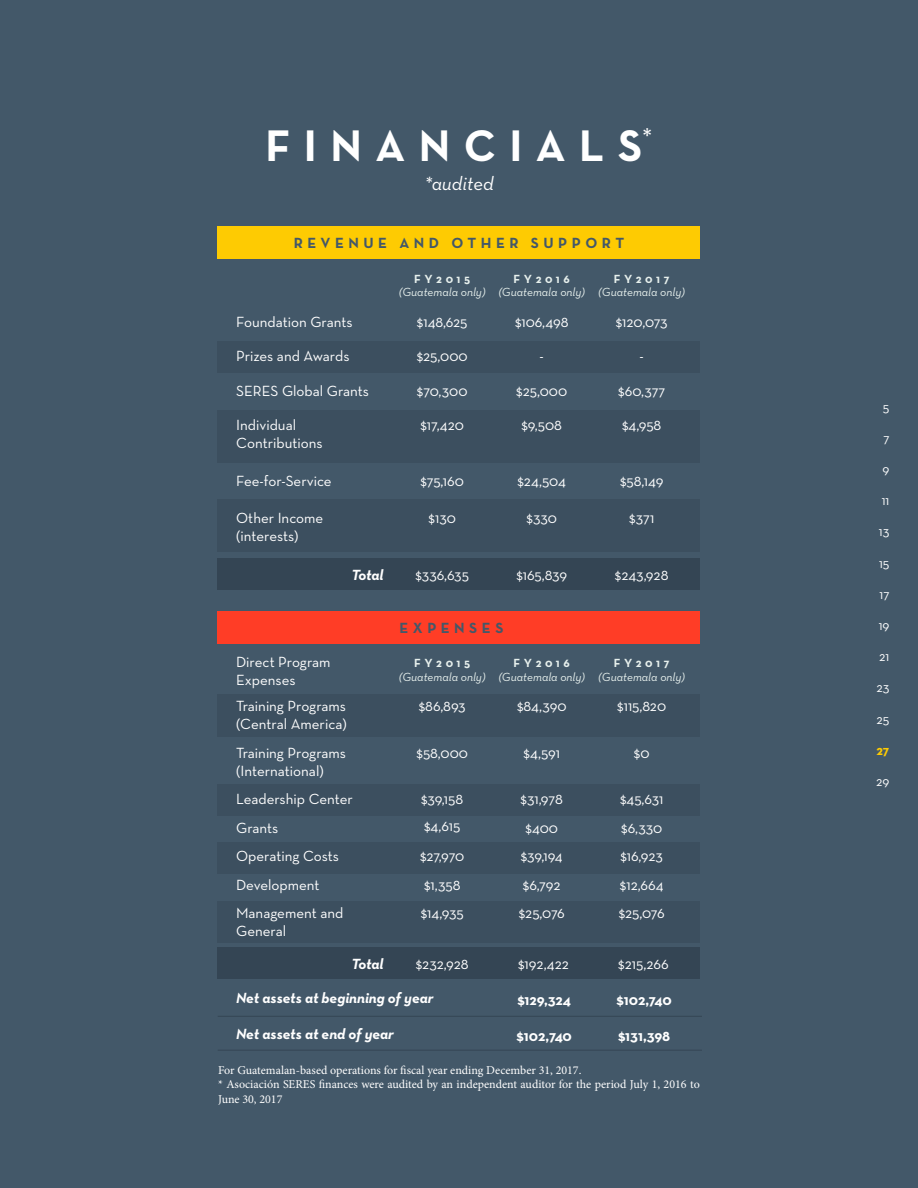
<style>
.page{position:relative;width:918px;height:1188px;background:#435869}
.page>*{position:absolute;margin:0;border:0;box-sizing:border-box;transform-origin:0 0}
.t1{font:700 45px "Neutra Text";letter-spacing:.3em;color:#fff}
.t2{font:italic 19.5px "Neutra Text";color:#fff}
.t3{font:15px/28.5px "Neutra Text";color:#fff}
.t4{font:italic 700 15px "Neutra Text";color:#fff}
.t5{font:700 15px "Neutra Text";letter-spacing:-.005em;color:#fff}
.t6{font:700 15px "Neutra Text";letter-spacing:.3em;color:#435869}
.t7{font:13.5px "Neutra Text";color:#fff}
.t8{font:700 13.5px "Neutra Text";color:#fecb02}
.t9{font:12px/14.4px "Minion Pro";color:#fff}
.t10{font:italic 12px "Neutra Text";color:#e7f0ed}
.t11{font:700 12px "Neutra Text";letter-spacing:.3em;color:#e7f0ed}
</style>
<div class="page">
<div style="left:218px;top:226px;width:482px;height:33px;background:#fecb02"></div>
<div style="left:218px;top:611px;width:482px;height:33px;background:#ff3d26"></div>
<div style="left:218px;top:342px;width:482px;height:31px;background:#3c4f5f"></div>
<div style="left:218px;top:694px;width:482px;height:43px;background:#3c4f5f"></div>
<div style="left:218px;top:558px;width:482px;height:31px;background:#344554"></div>
<div style="left:218px;top:947px;width:482px;height:31px;background:#344554"></div>
<div style="left:218px;top:410px;width:482px;height:53px;background:#3c4f5f"></div>
<div style="left:218px;top:784px;width:482px;height:31px;background:#3c4f5f"></div>
<div style="left:218px;top:842px;width:482px;height:32px;background:#3c4f5f"></div>
<div style="left:218px;top:901px;width:482px;height:41px;background:#3c4f5f"></div>
<div style="left:218px;top:499px;width:482px;height:53px;background:#3c4f5f"></div>
<hr style="left:218px;top:1016px;width:484px;height:1px;background:#212a31">
<hr style="left:218px;top:1050px;width:484px;height:1px;background:#212a31">
<h1 class="t1" style="left:265px;top:118px;width:389px">FINANC IALS<sup>*</sup></h1>
<h2 class="t2" style="left:424px;top:171px;width:71px">*audited</h2>
<p class="t6" style="left:294px;top:233px;width:82px">RE VENUE</p>
<p class="t6" style="left:400px;top:233px;width:226px">AND OTHE R SU PPORT</p>
<p class="t3" style="left:236px;top:307px;width:118px">Foundation Grants</p>
<p class="t3" style="left:236px;top:341px;width:115px">Prizes and Awards</p>
<p class="t3" style="left:236px;top:376px;width:134px">SERES Global Grants</p>
<p class="t3" style="left:236px;top:416px;width:88px;line-height:18px">Individual<br>Contributions</p>
<p class="t3" style="left:236px;top:466px;width:97px">Fee-for-Service</p>
<p class="t3" style="left:236px;top:509px;width:89px;line-height:18px">Other Income (interests)</p>
<p class="t4" style="left:351px;top:566px;width:34px">Total</p>
<p class="t11" style="left:414px;top:271px;width:58px">F Y2015</p>
<p class="t10" style="left:399px;top:285px;width:88px">(Guatemala only)</p>
<p class="t3" style="left:417px;top:307px;width:52px">$148,625</p>
<p class="t3" style="left:417px;top:341px;width:52px">$25,000</p>
<p class="t3" style="left:417px;top:376px;width:52px">$70,300</p>
<p class="t3" style="left:421px;top:410px;width:45px">$17,420</p>
<p class="t11" style="left:514px;top:271px;width:58px">F Y2016</p>
<p class="t10" style="left:499px;top:285px;width:88px">(Guatemala only)</p>
<p class="t3" style="left:515px;top:307px;width:55px">$106,498</p>
<p class="t3" style="left:540px;top:341px;width:6px">-</p>
<p class="t3" style="left:516px;top:376px;width:52px">$25,000</p>
<p class="t3" style="left:522px;top:410px;width:42px">$9,508</p>
<p class="t11" style="left:614px;top:271px;width:57px">F Y2017</p>
<p class="t10" style="left:599px;top:285px;width:88px">(Guatemala only)</p>
<p class="t3" style="left:616px;top:307px;width:53px">$120,073</p>
<p class="t3" style="left:640px;top:341px;width:6px">-</p>
<p class="t3" style="left:618px;top:376px;width:49px">$60,377</p>
<p class="t3" style="left:622px;top:410px;width:41px">$4,958</p>
<p class="t3" style="left:421px;top:466px;width:45px">$75,160</p>
<p class="t3" style="left:429px;top:503px;width:29px">$130</p>
<p class="t3" style="left:518px;top:466px;width:50px">$24,504</p>
<p class="t3" style="left:527px;top:503px;width:32px">$330</p>
<p class="t3" style="left:620px;top:466px;width:45px">$58,149</p>
<p class="t3" style="left:629px;top:503px;width:27px">$371</p>
<p class="t3" style="left:416px;top:560px;width:55px">$336,635</p>
<p class="t3" style="left:516px;top:560px;width:52px">$165,839</p>
<p class="t3" style="left:615px;top:560px;width:55px">$243,928</p>
<p class="t3" style="left:236px;top:653px;width:96px;line-height:18px">Direct Program<br>Expenses</p>
<p class="t3" style="left:236px;top:697px;width:112px;line-height:18px">Training Programs (Central America)</p>
<p class="t3" style="left:236px;top:743px;width:111px;line-height:18px">Training Programs (International)</p>
<p class="t3" style="left:236px;top:785px;width:118px">Leadership Center<br>Grants<br>Operating Costs<br>Development<br>Management and</p>
<p class="t3" style="left:236px;top:917px;width:51px">General</p>
<p class="t6" style="left:400px;top:618px;width:105px">EXP EN SES</p>
<p class="t11" style="left:414px;top:656px;width:58px">F Y2015</p>
<p class="t10" style="left:399px;top:670px;width:88px">(Guatemala only)</p>
<p class="t11" style="left:514px;top:656px;width:58px">F Y2016</p>
<p class="t10" style="left:499px;top:670px;width:88px">(Guatemala only)</p>
<p class="t11" style="left:614px;top:656px;width:57px">F Y2017</p>
<p class="t10" style="left:599px;top:670px;width:88px">(Guatemala only)</p>
<p class="t3" style="left:419px;top:692px;width:48px">$86,893</p>
<p class="t3" style="left:416px;top:738px;width:53px">$58,000</p>
<p class="t3" style="left:421px;top:785px;width:44px;line-height:27px">$39,158 $4,615</p>
<p class="t3" style="left:420px;top:842px;width:46px">$27,970 $1,358 $14,935</p>
<p class="t3" style="left:517px;top:692px;width:51px">$84,390</p>
<p class="t3" style="left:523px;top:738px;width:38px">$4,591</p>
<p class="t3" style="left:519px;top:785px;width:47px;text-align:center">$31,978 $400 $39,194 $6,792 $25,076</p>
<p class="t3" style="left:617px;top:692px;width:50px">$115,820</p>
<p class="t3" style="left:634px;top:738px;width:17px">$0</p>
<p class="t3" style="left:619px;top:785px;width:47px">$45,631 $6,330 $16,923 $12,664 $25,076</p>
<p class="t4" style="left:351px;top:955px;width:34px">Total</p>
<p class="t3" style="left:416px;top:950px;width:54px">$232,928</p>
<p class="t3" style="left:518px;top:950px;width:52px">$192,422</p>
<p class="t3" style="left:618px;top:950px;width:52px">$215,266</p>
<p class="t5" style="left:517px;top:990px;width:55px">$129,324</p>
<p class="t5" style="left:617px;top:990px;width:57px">$102,740</p>
<p class="t5" style="left:517px;top:1027px;width:57px">$102,740</p>
<p class="t5" style="left:618px;top:1027px;width:54px">$131,398</p>
<p class="t4" style="left:236px;top:988px;width:199px">Net assets at beginning of year</p>
<p class="t4" style="left:236px;top:1024px;width:159px">Net assets at end of year</p>
<p class="t9" style="left:218px;top:1063px;width:483px">For Guatemalan-based operations for fiscal year ending December 31, 2017.<br>* Asociación SERES finances were audited by an independent auditor for the period July 1, 2016 to<br>June 30, 2017</p>
<p class="t7" style="left:883px;top:399px;width:8px">5</p>
<p class="t7" style="left:883px;top:430px;width:8px">7</p>
<p class="t7" style="left:883px;top:461px;width:8px">9</p>
<p class="t7" style="left:882px;top:492px;width:9px">11</p>
<p class="t7" style="left:879px;top:524px;width:12px">13</p>
<p class="t7" style="left:879px;top:555px;width:12px">15</p>
<p class="t7" style="left:880px;top:586px;width:11px">17</p>
<p class="t7" style="left:879px;top:617px;width:12px">19</p>
<p class="t7" style="left:879px;top:648px;width:12px">21</p>
<p class="t7" style="left:876px;top:680px;width:15px">23</p>
<p class="t7" style="left:877px;top:711px;width:14px">25</p>
<p class="t8" style="left:876px;top:742px;width:15px">27</p>
<p class="t7" style="left:876px;top:773px;width:15px">29</p>
</div>
